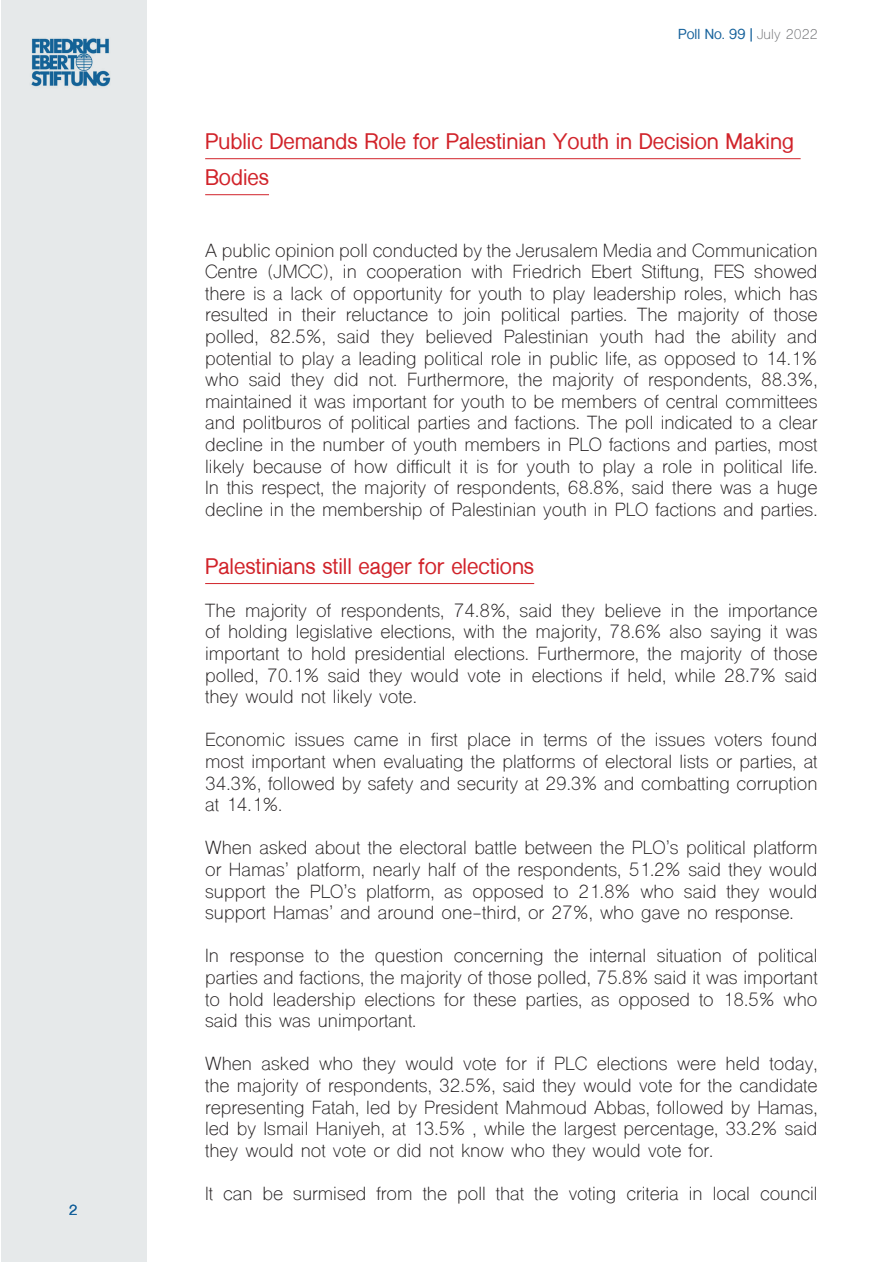
<style>
.page{position:relative;width:893px;height:1263px;background:#fff}
.page>*{position:absolute;margin:0;border:0;box-sizing:border-box;transform-origin:0 0}
.t1{font:700 21px/36px "Shree Dev 0714";color:#d1232a}
.t2{font:18px/21.6px "Shree Dev 0714";color:#231f20;text-align:justify}
.t3{font:700 13.5px "Shree Dev 0714";color:#15619b}
.s1{font-weight:400;color:#717275}
</style>
<div class="page">
<div style="left:1px;top:1px;width:146px;height:1261px;background:#e6e9ea"></div>
<img style="left:31px;top:38px;width:80px;height:49px">
<hr style="left:205px;top:158px;width:596px;height:1px;background:#d1232a">
<hr style="left:205px;top:194px;width:64px;height:1px;background:#d1232a">
<hr style="left:205px;top:583px;width:329px;height:1px;background:#d1232a">
<p class="t3" style="left:69px;top:1202px;width:10px">2</p>
<p class="t3" style="left:678px;top:26px;width:141px">Poll No. 99 | <span class="s1">July 2022</span></p>
<p class="t1" style="left:205px;top:123px;width:590px">Public Demands Role for Palestinian Youth in Decision Making<br>Bodies</p>
<p class="t2" style="left:205px;top:242px;width:614px">A public opinion poll conducted by the Jerusalem Media and Communication Centre (JMCC), in cooperation with Friedrich Ebert Stiftung, FES showed there is a lack of opportunity for youth to play leadership roles, which has resulted in their reluctance to join political parties. The majority of those polled, 82.5%, said they believed Palestinian youth had the ability and potential to play a leading political role in public life, as opposed to 14.1% who said they did not. Furthermore, the majority of respondents, 88.3%, maintained it was important for youth to be members of central committees and politburos of political parties and factions. The poll indicated to a clear decline in the number of youth members in PLO factions and parties, most likely because of how difficult it is for youth to play a role in political life.<br>In this respect, the majority of respondents, 68.8%, said there was a huge decline in the membership of Palestinian youth in PLO factions and parties.</p>
<p class="t1" style="left:205px;top:548px;width:331px">Palestinians still eager for elections</p>
<p class="t2" style="left:205px;top:602px;width:614px">The majority of respondents, 74.8%, said they believe in the importance of holding legislative elections, with the majority, 78.6% also saying it was important to hold presidential elections. Furthermore, the majority of those polled, 70.1% said they would vote in elections if held, while 28.7% said they would not likely vote.</p>
<p class="t2" style="left:205px;top:731px;width:614px">Economic issues came in first place in terms of the issues voters found most important when evaluating the platforms of electoral lists or parties, at 34.3%, followed by safety and security at 29.3% and combatting corruption at 14.1%.</p>
<p class="t2" style="left:205px;top:839px;width:614px">When asked about the electoral battle between the PLO’s political platform or Hamas’ platform, nearly half of the respondents, 51.2% said they would support the PLO’s platform, as opposed to 21.8% who said they would support Hamas’ and around one-third, or 27%, who gave no response.</p>
<p class="t2" style="left:205px;top:947px;width:614px">In response to the question concerning the internal situation of political parties and factions, the majority of those polled, 75.8% said it was important to hold leadership elections for these parties, as opposed to 18.5% who said this was unimportant.</p>
<p class="t2" style="left:205px;top:1055px;width:614px">When asked who they would vote for if PLC elections were held today, the majority of respondents, 32.5%, said they would vote for the candidate representing Fatah, led by President Mahmoud Abbas, followed by Hamas, led by Ismail Haniyeh, at 13.5% , while the largest percentage, 33.2% said they would not vote or did not know who they would vote for.</p>
<p class="t2" style="left:205px;top:1185px;width:614px">It can be surmised from the poll that the voting criteria in local council</p>
</div>
